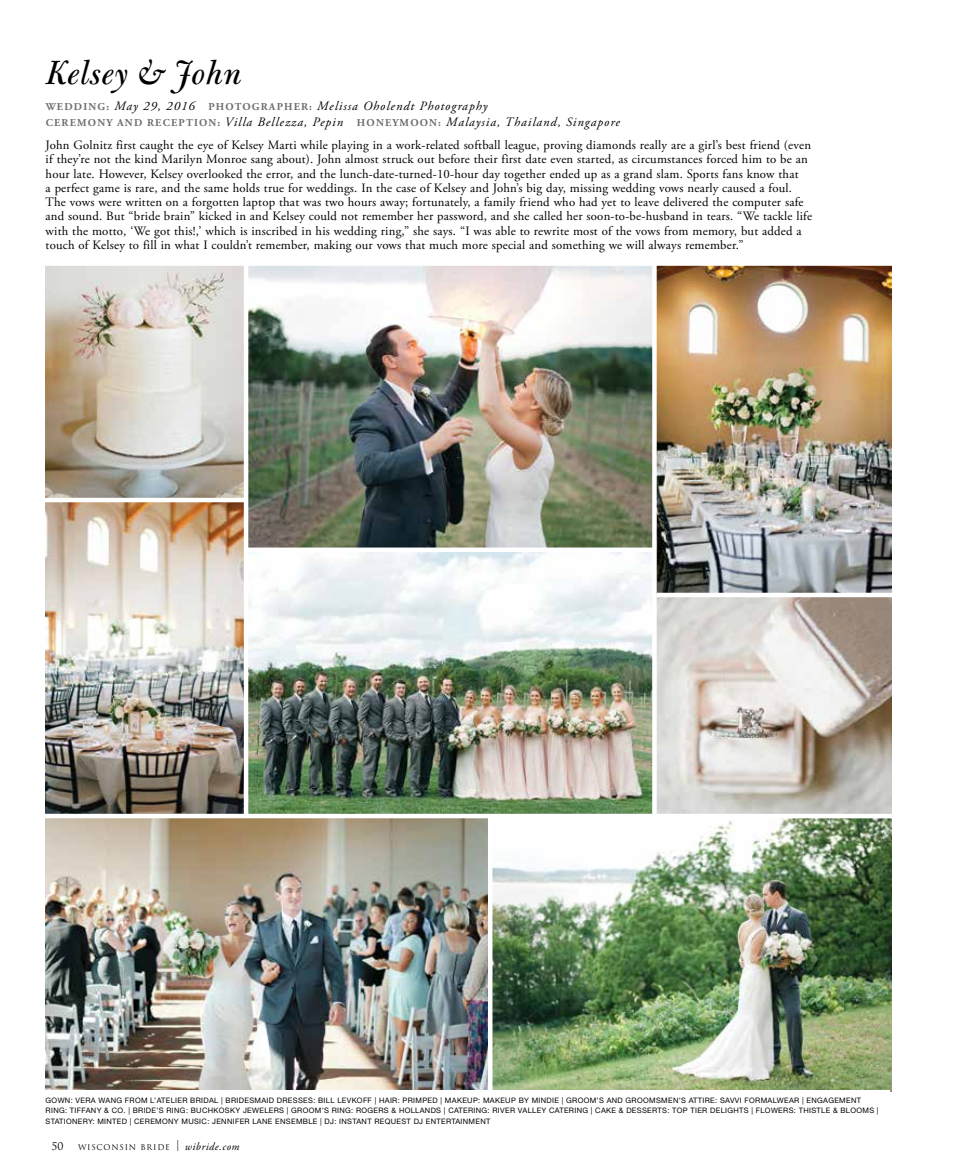
<style>
.page{position:relative;width:972px;height:1175px;background:#fff}
.page>*{position:absolute;margin:0;border:0;box-sizing:border-box;transform-origin:0 0}
.t1{font:italic 36px "Bulmer MT Std";letter-spacing:.015em;color:#000}
.t2{font:12.75px/14.2px "Adobe Garamond Pro";letter-spacing:.015em;color:#000}
.t3{font:italic 12.75px/15.8px "Adobe Garamond Pro";letter-spacing:.08em;color:#000}
.t4{font:italic 10.8px "Adobe Garamond Pro";letter-spacing:.05em;color:#000}
.t5{font:10.5px "Trajan Pro";color:#000}
.t6{font:7.8px "Trajan Pro";letter-spacing:.1em;color:#000}
.t7{font:7.5px/10.5px "Helvetica Neue LT Std";letter-spacing:.045em;color:#000}
.s1{font-weight:700;font-style:normal;font-size:10.5px;color:#6d6e71}
.s2{font-family:"Helvetica Neue LT Std";font-weight:300;font-style:normal;font-size:15.45px}
</style>
<div class="page">
<img style="left:657px;top:266px;width:235px;height:326px">
<img style="left:657px;top:597px;width:235px;height:216px">
<img style="left:45px;top:502px;width:199px;height:311px">
<svg style="left:45px;top:266px;width:199px;height:232px;background:#c8c1b6"></svg>
<img style="left:45px;top:818px;width:443px;height:271px">
<img style="left:492px;top:818px;width:400px;height:273px">
<img style="left:248px;top:266px;width:404px;height:281px">
<img style="left:248px;top:552px;width:404px;height:261px">
<div style="left:44px;top:1089px;width:846px;height:36px;background:#fff"></div>
<h1 class="t1" style="left:46px;top:52px;width:198px">Kelsey &amp; John</h1>
<p class="t3" style="left:46px;top:99px;width:576px"><span class="s1">WEDDING:</span> May 29, 2016 <span class="s1">PHOTOGRAPHER:</span> Melissa Oholendt Photography<br><span class="s1">CEREMONY AND RECEPTION:</span> Villa Bellezza, Pepin <span class="s1">HONEYMOON:</span> Malaysia, Thailand, Singapore</p>
<p class="t2" style="left:46px;top:138px;width:768px">John Golnitz first caught the eye of Kelsey Marti while playing in a work-related softball league, proving diamonds really are a girl’s best friend (even if they’re not the kind Marilyn Monroe sang about). John almost struck out before their first date even started, as circumstances forced him to be an hour late. However, Kelsey overlooked the error, and the lunch-date-turned-10-hour day together ended up as a grand slam. Sports fans know that<br>a perfect game is rare, and the same holds true for weddings. In the case of Kelsey and John’s big day, missing wedding vows nearly caused a foul.<br>The vows were written on a forgotten laptop that was two hours away; fortunately, a family friend who had yet to leave delivered the computer safe and sound. But “bride brain” kicked in and Kelsey could not remember her password, and she called her soon-to-be-husband in tears. “We tackle life with the motto, ‘We got this!,’ which is inscribed in his wedding ring,” she says. “I was able to rewrite most of the vows from memory, but added a touch of Kelsey to fill in what I couldn’t remember, making our vows that much more special and something we will always remember.”</p>
<p class="t7" style="left:46px;top:1094px;width:835px">GOWN: VERA WANG FROM L’ATELIER BRIDAL | BRIDESMAID DRESSES: BILL LEVKOFF | HAIR: PRIMPED | MAKEUP: MAKEUP BY MINDIE | GROOM’S AND GROOMSMEN’S ATTIRE: SAVVI FORMALWEAR | ENGAGEMENT<br>RING: TIFFANY &amp; CO. | BRIDE’S RING: BUCHKOSKY JEWELERS | GROOM’S RING: ROGERS &amp; HOLLANDS | CATERING: RIVER VALLEY CATERING | CAKE &amp; DESSERTS: TOP TIER DELIGHTS | FLOWERS: THISTLE &amp; BLOOMS |<br>STATIONERY: MINTED | CEREMONY MUSIC: JENNIFER LANE ENSEMBLE | DJ: INSTANT REQUEST DJ ENTERTAINMENT</p>
<p class="t5" style="left:51px;top:1139px;width:13px">50</p>
<p class="t4" style="left:177px;top:1139px;width:64px"><span class="s2">l</span> wibride.com</p>
<p class="t6" style="left:78px;top:1141px;width:93px">WISCONSIN BRIDE</p>
</div>
